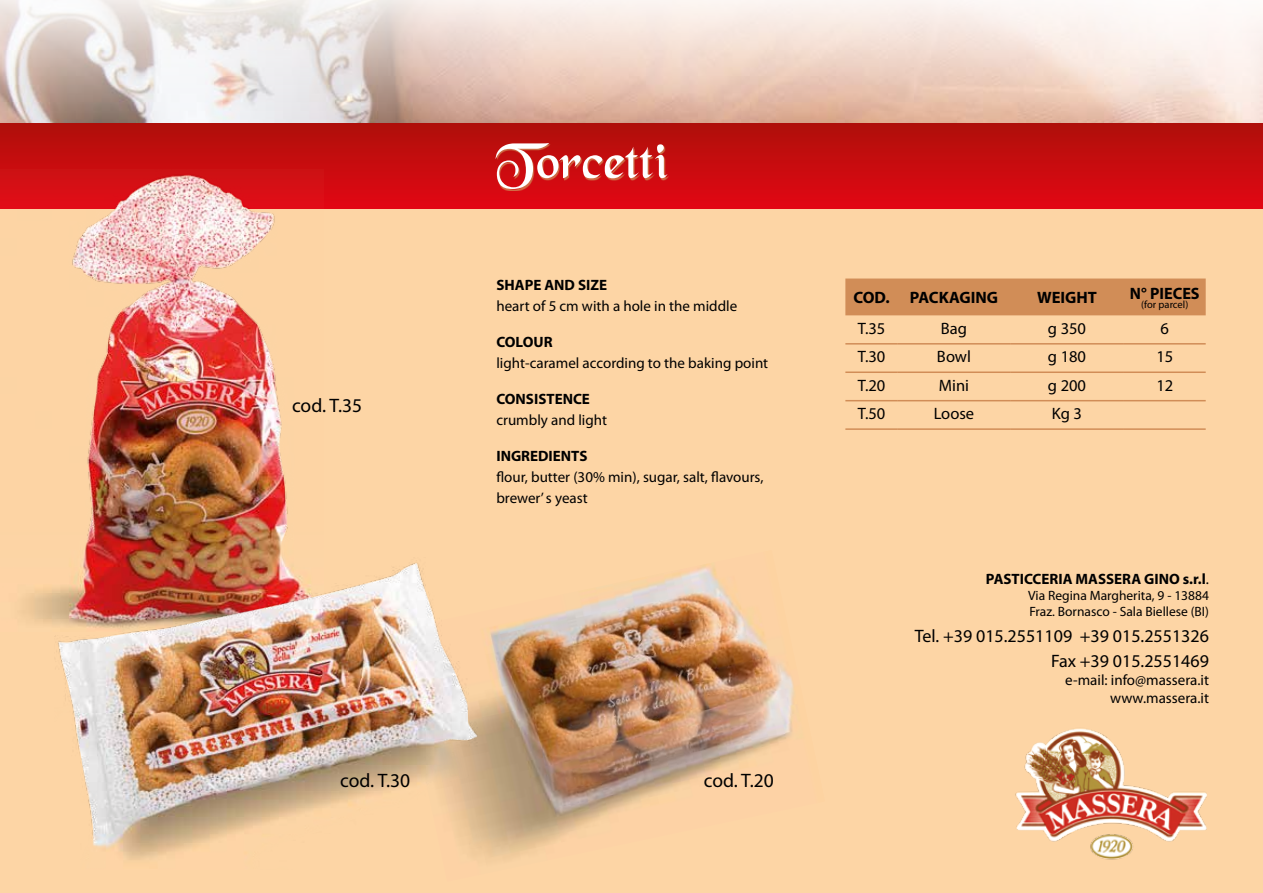
<style>
.page{position:relative;width:1263px;height:893px;background:#fff}
.page>*{position:absolute;margin:0;border:0;box-sizing:border-box;transform-origin:0 0}
.t1{font:54px "Black Chancery";color:#fff}
.t2{font:19.5px "Myriad Pro";color:#000}
.t3{font:18px/25.5px "Myriad Pro";color:#000;text-align:right}
.t4{font:16.5px "Myriad Pro";color:#000}
.t5{font:700 16.5px "Myriad Pro";color:#000}
.t6{font:15px/18px "Myriad Pro";color:#000;text-align:right}
.t7{font:700 15px "Myriad Pro";color:#000}
.t8{font:13.5px/16.2px "Myriad Pro";color:#000}
.t9{font:10.5px "Myriad Pro";color:#000}
.s1{font-weight:400}
</style>
<div class="page">
<div style="left:0;top:137px;width:1263px;height:756px;background:#fdd5a5"></div>
<img style="left:1015px;top:728px;width:192px;height:132px">
<img style="left:481px;top:564px;width:313px;height:295px">
<svg style="left:0;top:0;width:1263px;height:123px"></svg>
<div style="left:0;top:123px;width:1263px;height:85px;background:linear-gradient(to bottom,#ae100a,#e20713)"></div>
<img style="left:0;top:169px;width:323px;height:456px">
<img style="left:54px;top:557px;width:427px;height:303px">
<div style="left:497px;top:145px;width:172px;height:46px;background:#d18d57;opacity:.75"></div>
<div style="left:845px;top:279px;width:361px;height:36px;background:#d18d57"></div>
<hr style="left:845px;top:343px;width:53px;height:2px;background:#d18d57">
<hr style="left:898px;top:343px;width:112px;height:2px;background:#d18d57">
<hr style="left:1010px;top:343px;width:114px;height:2px;background:#d18d57">
<hr style="left:1124px;top:343px;width:82px;height:2px;background:#d18d57">
<hr style="left:845px;top:371px;width:53px;height:2px;background:#d18d57">
<hr style="left:898px;top:371px;width:112px;height:2px;background:#d18d57">
<hr style="left:1010px;top:371px;width:114px;height:2px;background:#d18d57">
<hr style="left:1124px;top:371px;width:82px;height:2px;background:#d18d57">
<hr style="left:845px;top:400px;width:53px;height:1px;background:#d18d57">
<hr style="left:898px;top:400px;width:112px;height:1px;background:#d18d57">
<hr style="left:1010px;top:400px;width:114px;height:1px;background:#d18d57">
<hr style="left:1124px;top:400px;width:82px;height:1px;background:#d18d57">
<hr style="left:845px;top:428px;width:53px;height:2px;background:#d18d57">
<hr style="left:898px;top:428px;width:112px;height:2px;background:#d18d57">
<hr style="left:1010px;top:428px;width:114px;height:2px;background:#d18d57">
<hr style="left:1124px;top:428px;width:82px;height:2px;background:#d18d57">
<h2 class="t2" style="left:292px;top:394px;width:72px">cod. T.35</h2>
<h1 class="t1" style="left:495px;top:142px;width:174px">Torcetti</h1>
<p class="t7" style="left:496px;top:276px;width:112px">SHAPE AND SIZE</p>
<p class="t6" style="left:496px;top:297px;width:242px">heart of 5 cm with a hole in the middle</p>
<p class="t7" style="left:496px;top:333px;width:58px">COLOUR</p>
<p class="t6" style="left:496px;top:354px;width:273px">light-caramel according to the baking point</p>
<p class="t7" style="left:496px;top:390px;width:95px">CONSISTENCE</p>
<p class="t6" style="left:496px;top:411px;width:112px">crumbly and light</p>
<p class="t7" style="left:496px;top:447px;width:93px">INGREDIENTS</p>
<p class="t6" style="left:496px;top:467px;width:269px;line-height:21px;text-align:left">flour, butter (30% min), sugar, salt, flavours, brewer’ s yeast</p>
<h2 class="t2" style="left:340px;top:770px;width:72px">cod. T.30</h2>
<h2 class="t2" style="left:704px;top:770px;width:72px">cod. T.20</h2>
<p class="t5" style="left:853px;top:288px;width:146px">COD. PACKAGING</p>
<p class="t5" style="left:1037px;top:288px;width:61px">WEIGHT</p>
<p class="t5" style="left:1130px;top:284px;width:71px">N° PIECES</p>
<p class="t9" style="left:1141px;top:298px;width:49px">(for parcel)</p>
<p class="t4" style="left:858px;top:319px;width:29px">T.35</p>
<p class="t4" style="left:941px;top:319px;width:28px">Bag</p>
<p class="t4" style="left:1048px;top:319px;width:40px">g 350</p>
<p class="t4" style="left:1160px;top:319px;width:10px">6</p>
<p class="t4" style="left:858px;top:348px;width:29px">T.30</p>
<p class="t4" style="left:937px;top:348px;width:35px">Bowl</p>
<p class="t4" style="left:1048px;top:348px;width:40px">g 180</p>
<p class="t4" style="left:1156px;top:348px;width:18px">15</p>
<p class="t4" style="left:858px;top:376px;width:29px">T.20</p>
<p class="t4" style="left:939px;top:376px;width:32px">Mini</p>
<p class="t4" style="left:1048px;top:376px;width:40px">g 200</p>
<p class="t4" style="left:1156px;top:376px;width:18px">12</p>
<p class="t4" style="left:858px;top:404px;width:29px">T.50</p>
<p class="t4" style="left:934px;top:404px;width:42px">Loose</p>
<p class="t4" style="left:1052px;top:404px;width:32px">Kg 3</p>
<p class="t7" style="left:986px;top:570px;width:225px">PASTICCERIA MASSERA GINO s.r.l<span class="s1">.</span></p>
<p class="t8" style="left:1028px;top:588px;width:182px">Via Regina Margherita, 9 - 13884<br>Fraz. Bornasco - Sala Biellese (BI)</p>
<p class="t3" style="left:915px;top:623px;width:296px">Tel. +39 015.2551109 +39 015.2551326<br>Fax +39 015.2551469</p>
<p class="t6" style="left:1065px;top:672px;width:145px">e-mail: info@massera.it www.massera.it</p>
</div>
